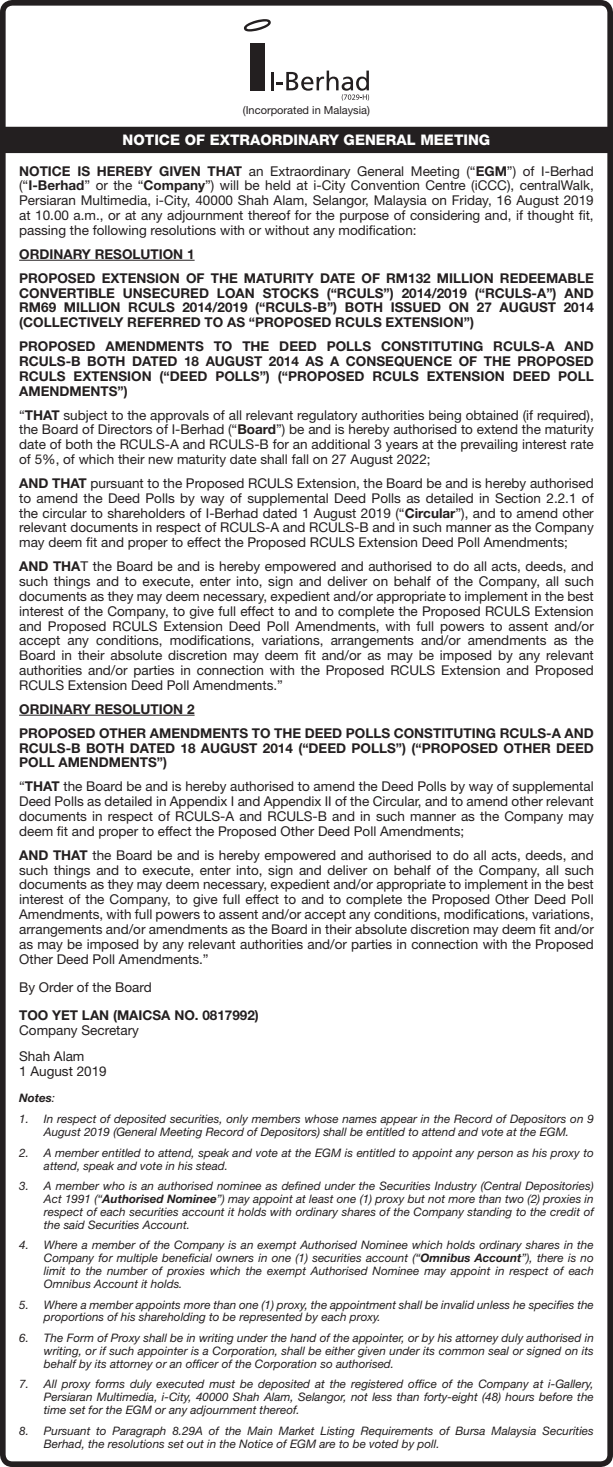
<style>
.page{position:relative;width:613px;height:1467px;background:#fff}
.page>*{position:absolute;margin:0;border:0;box-sizing:border-box;transform-origin:0 0}
.t1{font:800 14.62px "Helvetica Neue LT Std";color:#fff}
.t2{font:13.5px/14.8px "Helvetica Neue LT Std";color:#231f20;text-align:justify}
.t3{font:700 13.5px/14.8px "Helvetica Neue LT Std";color:#231f20;text-align:justify}
.t4{font:italic 11.7px/12.8px "Helvetica Neue LT Std";color:#231f20;text-align:justify}
.t5{font:italic 700 11.7px "Helvetica Neue LT Std";color:#231f20}
.t6{font:11.03px "Helvetica Neue LT Std";color:#231f20}
.s1{font-weight:700}
.s2{font-weight:400}
</style>
<div class="page">
<div style="left:4px;top:128px;width:607px;height:24px;background:#231f20"></div>
<div style="left:3px;top:127px;width:609px;height:26px;border:2px solid #231f20"></div>
<hr style="left:19px;top:260px;width:175px;height:1px;background:#231f20">
<hr style="left:19px;top:715px;width:175px;height:1px;background:#231f20">
<div style="left:0;top:0;width:612px;height:1467px;border:6px solid #231f20;border-radius:10px"></div>
<div style="left:250px;top:43px;width:14px;height:47px;background:#231f20"></div>
<svg style="left:244px;top:19px;width:27px;height:13px"></svg>
<svg style="left:271px;top:71px;width:98px;height:30px"></svg>
<p class="t6" style="left:243px;top:103px;width:128px">(Incorporated in Malaysia)</p>
<p class="t1" style="left:123px;top:131px;width:369px">NOTICE OF EXTRAORDINARY GENERAL MEETING</p>
<p class="t2" style="left:19px;top:163px;width:576px"><span class="s1">NOTICE IS HEREBY GIVEN THAT</span> an Extraordinary General Meeting (“<span class="s1">EGM</span>”) of I-Berhad (“<span class="s1">I-Berhad</span>” or the “<span class="s1">Company</span>”) will be held at i-City Convention Centre (iCCC), centralWalk, Persiaran Multimedia, i-City, 40000 Shah Alam, Selangor, Malaysia on Friday, 16 August 2019 at 10.00 a.m., or at any adjournment thereof for the purpose of considering and, if thought fit, passing the following resolutions with or without any modification:</p>
<p class="t3" style="left:19px;top:246px;width:177px">ORDINARY RESOLUTION 1</p>
<p class="t3" style="left:19px;top:270px;width:576px">PROPOSED EXTENSION OF THE MATURITY DATE OF RM132 MILLION REDEEMABLE CONVERTIBLE UNSECURED LOAN STOCKS (“RCULS”) 2014/2019 (“RCULS-A”) AND RM69 MILLION RCULS 2014/2019 (“RCULS-B”) BOTH ISSUED ON 27 AUGUST 2014 (COLLECTIVELY REFERRED TO AS “PROPOSED RCULS EXTENSION”)</p>
<p class="t3" style="left:19px;top:339px;width:576px">PROPOSED AMENDMENTS TO THE DEED POLLS CONSTITUTING RCULS-A AND RCULS-B BOTH DATED 18 AUGUST 2014 AS A CONSEQUENCE OF THE PROPOSED RCULS EXTENSION (“DEED POLLS”) (“PROPOSED RCULS EXTENSION DEED POLL AMENDMENTS”)</p>
<p class="t2" style="left:19px;top:407px;width:576px">“<span class="s1">THAT</span> subject to the approvals of all relevant regulatory authorities being obtained (if required), the Board of Directors of I-Berhad (“<span class="s1">Board</span>”) be and is hereby authorised to extend the maturity date of both the RCULS-A and RCULS-B for an additional 3 years at the prevailing interest rate of 5%, of which their new maturity date shall fall on 27 August 2022;</p>
<p class="t2" style="left:19px;top:476px;width:576px"><span class="s1">AND THAT</span> pursuant to the Proposed RCULS Extension, the Board be and is hereby authorised to amend the Deed Polls by way of supplemental Deed Polls as detailed in Section 2.2.1 of the circular to shareholders of I-Berhad dated 1 August 2019 (“<span class="s1">Circular</span>”), and to amend other relevant documents in respect of RCULS-A and RCULS-B and in such manner as the Company may deem fit and proper to effect the Proposed RCULS Extension Deed Poll Amendments;</p>
<p class="t2" style="left:19px;top:559px;width:576px"><span class="s1">AND THA</span>T the Board be and is hereby empowered and authorised to do all acts, deeds, and such things and to execute, enter into, sign and deliver on behalf of the Company, all such documents as they may deem necessary, expedient and/or appropriate to implement in the best interest of the Company, to give full effect to and to complete the Proposed RCULS Extension and Proposed RCULS Extension Deed Poll Amendments, with full powers to assent and/or accept any conditions, modifications, variations, arrangements and/or amendments as the Board in their absolute discretion may deem fit and/or as may be imposed by any relevant authorities and/or parties in connection with the Proposed RCULS Extension and Proposed RCULS Extension Deed Poll Amendments.”</p>
<p class="t3" style="left:19px;top:701px;width:177px">ORDINARY RESOLUTION 2</p>
<p class="t3" style="left:19px;top:725px;width:576px">PROPOSED OTHER AMENDMENTS TO THE DEED POLLS CONSTITUTING RCULS-A AND RCULS-B BOTH DATED 18 AUGUST 2014 (“DEED POLLS”) (“PROPOSED OTHER DEED POLL AMENDMENTS”)</p>
<p class="t2" style="left:19px;top:779px;width:576px">“<span class="s1">THAT</span> the Board be and is hereby authorised to amend the Deed Polls by way of supplemental Deed Polls as detailed in Appendix I and Appendix II of the Circular, and to amend other relevant documents in respect of RCULS-A and RCULS-B and in such manner as the Company may deem fit and proper to effect the Proposed Other Deed Poll Amendments;</p>
<p class="t2" style="left:19px;top:847px;width:576px"><span class="s1">AND THAT</span> the Board be and is hereby empowered and authorised to do all acts, deeds, and such things and to execute, enter into, sign and deliver on behalf of the Company, all such documents as they may deem necessary, expedient and/or appropriate to implement in the best interest of the Company, to give full effect to and to complete the Proposed Other Deed Poll Amendments, with full powers to assent and/or accept any conditions, modifications, variations, arrangements and/or amendments as the Board in their absolute discretion may deem fit and/or as may be imposed by any relevant authorities and/or parties in connection with the Proposed Other Deed Poll Amendments.”</p>
<p class="t2" style="left:19px;top:980px;width:134px">By Order of the Board</p>
<p class="t3" style="left:19px;top:1008px;width:241px">TOO YET LAN (MAICSA NO. 0817992)</p>
<p class="t2" style="left:19px;top:1023px;width:121px">Company Secretary</p>
<p class="t2" style="left:19px;top:1049px;width:67px">Shah Alam</p>
<p class="t2" style="left:19px;top:1064px;width:89px">1 August 2019</p>
<p class="t5" style="left:19px;top:1091px;width:37px">Notes<span class="s2">:</span></p>
<p class="t4" style="left:19px;top:1112px;width:576px;text-align:center">1. In respect of deposited securities, only members whose names appear in the Record of Depositors on 9<br>August 2019 (General Meeting Record of Depositors) shall be entitled to attend and vote at the EGM.</p>
<p class="t4" style="left:44px;top:1146px;width:551px;text-indent:-25px">2. A member entitled to attend, speak and vote at the EGM is entitled to appoint any person as his proxy to attend, speak and vote in his stead.</p>
<p class="t4" style="left:44px;top:1179px;width:551px;text-indent:-25px">3. A member who is an authorised nominee as defined under the Securities Industry (Central Depositories)<br>Act 1991 (“<span class="s1">Authorised Nominee</span>”) may appoint at least one (1) proxy but not more than two (2) proxies in respect of each securities account it holds with ordinary shares of the Company standing to the credit of the said Securities Account.</p>
<p class="t4" style="left:44px;top:1239px;width:551px;text-indent:-25px">4. Where a member of the Company is an exempt Authorised Nominee which holds ordinary shares in the Company for multiple beneficial owners in one (1) securities account (“<span class="s1">Omnibus Account</span>”), there is no limit to the number of proxies which the exempt Authorised Nominee may appoint in respect of each Omnibus Account it holds.</p>
<p class="t4" style="left:44px;top:1298px;width:551px;text-indent:-25px">5. Where a member appoints more than one (1) proxy, the appointment shall be invalid unless he specifies the proportions of his shareholding to be represented by each proxy.</p>
<p class="t4" style="left:44px;top:1331px;width:551px;text-indent:-25px">6. The Form of Proxy shall be in writing under the hand of the appointer, or by his attorney duly authorised in writing, or if such appointer is a Corporation, shall be either given under its common seal or signed on its behalf by its attorney or an officer of the Corporation so authorised.</p>
<p class="t4" style="left:44px;top:1378px;width:551px;text-indent:-25px">7. All proxy forms duly executed must be deposited at the registered office of the Company at i-Gallery, Persiaran Multimedia, i-City, 40000 Shah Alam, Selangor, not less than forty-eight (48) hours before the time set for the EGM or any adjournment thereof.</p>
<p class="t4" style="left:44px;top:1424px;width:551px;text-indent:-25px">8. Pursuant to Paragraph 8.29A of the Main Market Listing Requirements of Bursa Malaysia Securities<br>Berhad, the resolutions set out in the Notice of EGM are to be voted by poll.</p>
</div>
